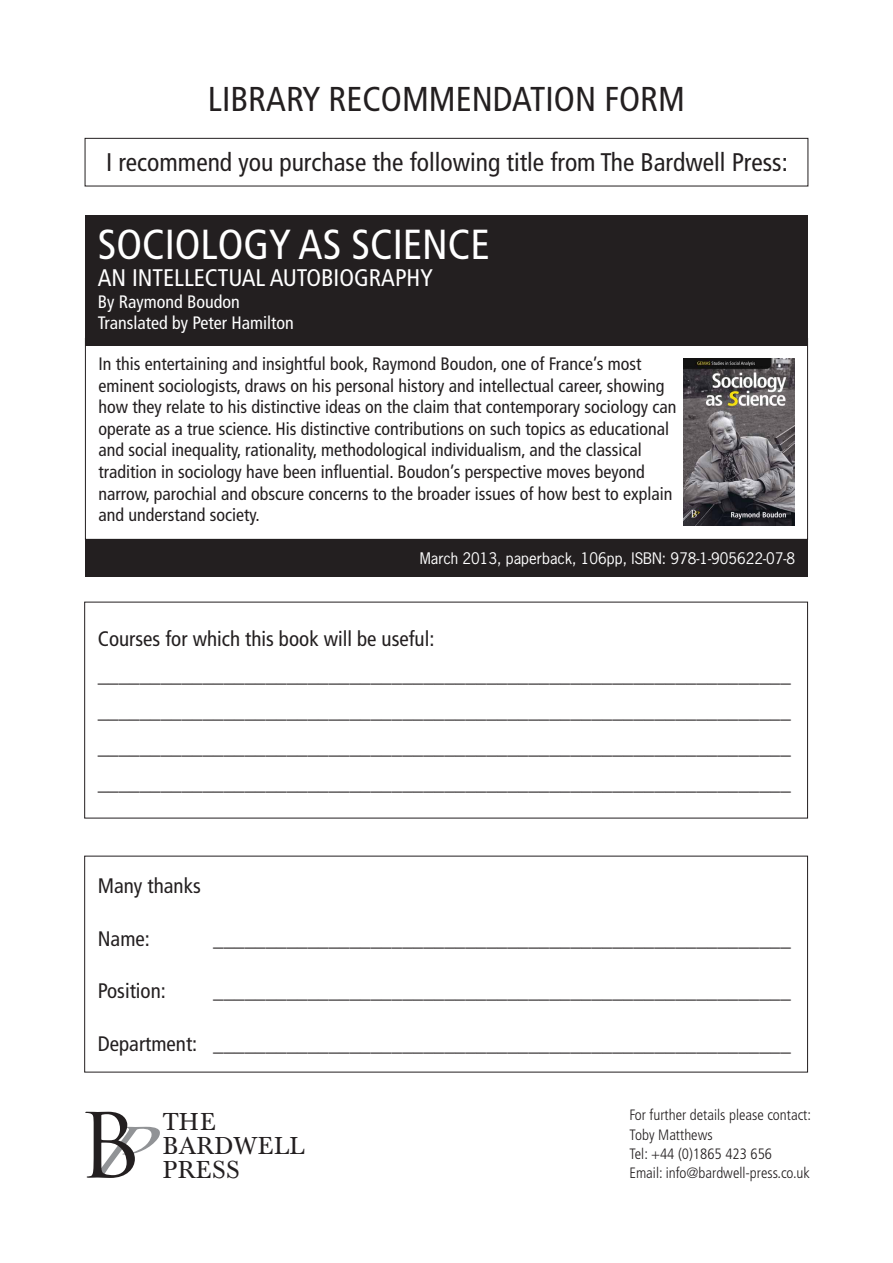
<style>
.page{position:relative;width:893px;height:1263px;background:#fff}
.page>*{position:absolute;margin:0;border:0;box-sizing:border-box;transform-origin:0 0}
.t1{font:condensed 42px "Frutiger";color:#fff}
.t2{font:condensed 34.5px "Frutiger";color:#231f20}
.t3{font:condensed 25.5px "Frutiger";color:#231f20}
.t4{font:24.15px/24.2px "Baskerville BE";letter-spacing:.02em;color:#231f20}
.t5{font:condensed 24px "Frutiger";color:#fff}
.t6{font:condensed 21px/36px "Frutiger";color:#231f20}
.t7{font:condensed 18px/21.6px "Frutiger";color:#231f20}
.t8{font:condensed 18px/21.6px "Frutiger";color:#fff}
.t9{font:300 condensed 15px/19.2px "Frutiger";color:#231f20}
.t10{font:15px "News Gothic";color:#fff}
</style>
<div class="page">
<img style="left:684px;top:358px;width:110px;height:168px">
<div style="left:85px;top:215px;width:723px;height:130px;background:#231f20"></div>
<div style="left:85px;top:539px;width:723px;height:38px;background:#231f20"></div>
<svg style="left:85px;top:1112px;width:75px;height:66px"></svg>
<div style="left:85px;top:138px;width:723px;height:48px;border:1px solid #231f20"></div>
<h2 class="t2" style="left:208px;top:79px;width:478px">LIBRARY RECOMMENDATION FORM</h2>
<h3 class="t3" style="left:106px;top:147px;width:683px">I recommend you purchase the following title from The Bardwell Press:</h3>
<h1 class="t1" style="left:98px;top:220px;width:394px">sociology as sci ence</h1>
<h3 class="t5" style="left:98px;top:264px;width:336px">An intellectual autobi ography</h3>
<p class="t8" style="left:98px;top:291px;width:197px">By Raymond Boudon<br>Translated by Peter Hamilton</p>
<p class="t7" style="left:99px;top:353px;width:579px">In this entertaining and insightful book, Raymond Boudon, one of France’s most eminent sociologists, draws on his personal history and intellectual career, showing how they relate to his distinctive ideas on the claim that contemporary sociology can operate as a true science. His distinctive contributions on such topics as educational and social inequality, rationality, methodological individualism, and the classical tradition in sociology have been influential. Boudon’s perspective moves beyond narrow, parochial and obscure concerns to the broader issues of how best to explain and understand society.</p>
<p class="t10" style="left:420px;top:549px;width:377px">March 2013, paperback, 106pp, ISBN: 978-1-905622-07-8</p>
<p class="t6" style="left:98px;top:621px;width:694px">Courses for which this book will be useful: __________________________________________________________________ __________________________________________________________________ __________________________________________________________________ __________________________________________________________________</p>
<p class="t6" style="left:98px;top:868px;width:105px">Many thanks</p>
<p class="t6" style="left:98px;top:920px;width:54px">Name:</p>
<p class="t6" style="left:213px;top:920px;width:579px">_______________________________________________________</p>
<p class="t6" style="left:98px;top:973px;width:70px">Position:</p>
<p class="t6" style="left:213px;top:973px;width:579px">_______________________________________________________</p>
<p class="t6" style="left:98px;top:1025px;width:694px">Department: _______________________________________________________</p>
<h3 class="t4" style="left:163px;top:1110px;width:143px">THE<br>BARDWELL<br>PRESS</h3>
<p class="t9" style="left:629px;top:1106px;width:183px">For further details please contact:<br>Toby Matthews<br>Tel: +44 (0)1865 423 656<br>Email: info@bardwell-press.co.uk</p>
</div>
